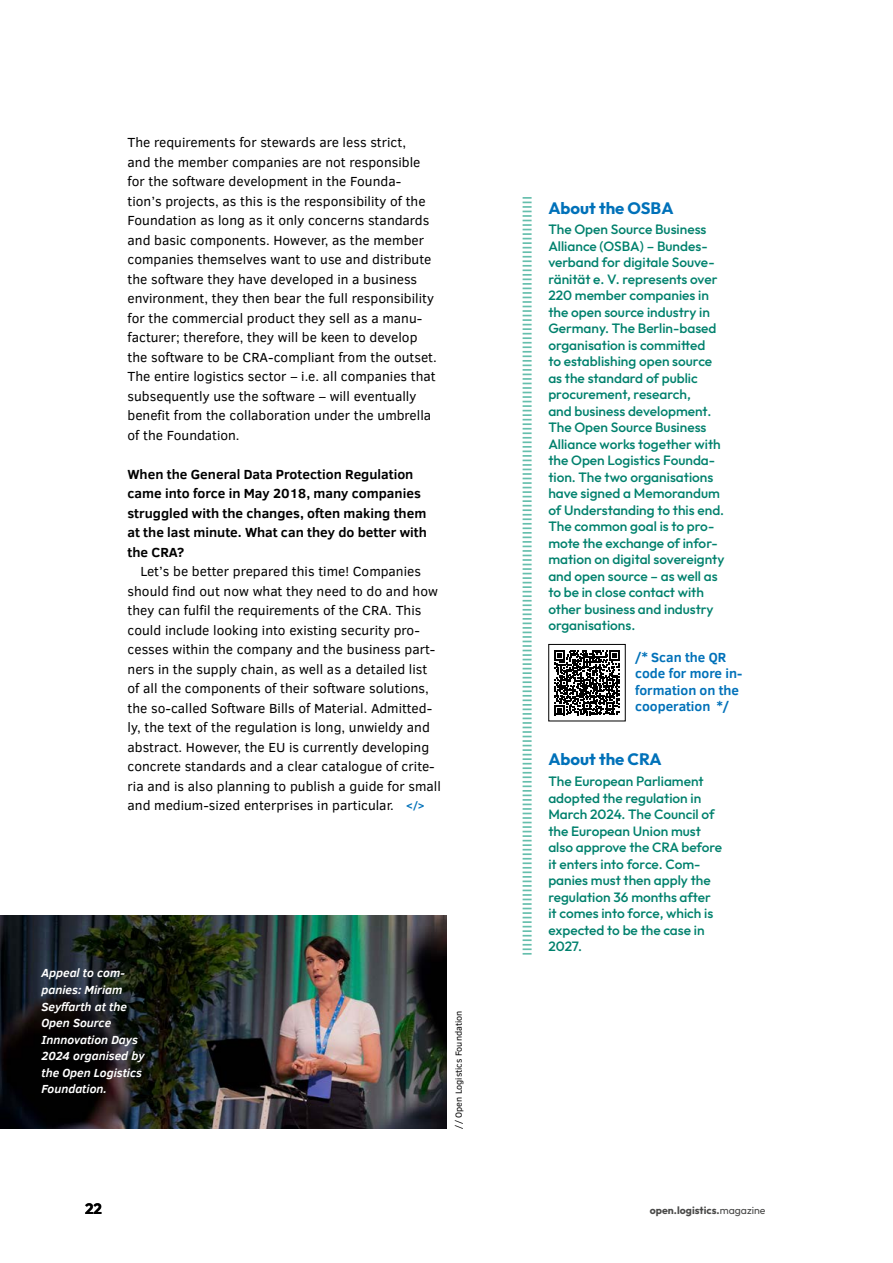
<style>
.page{position:relative;width:893px;height:1263px;background:#fff}
.page>*{position:absolute;margin:0;border:0;box-sizing:border-box;transform-origin:0 0}
.t1{font:700 16.5px "Outfit";color:#0071b9}
.t2{font:700 15px "Outfit";color:#000}
.t3{font:13.5px/19.5px "Clear Sans";color:#000}
.t4{font:500 13.5px/16.5px "Outfit";color:#00816d}
.t5{font:700 13.5px/19.5px "Clear Sans";color:#000}
.t6{font:700 13.5px/16.5px "Clear Sans";color:#0071b9}
.t7{font:italic 700 12px/16.5px "Clear Sans";color:#fff}
.t8{font:700 10.5px "Outfit";color:#4a4a49}
.t9{font:9px "Clear Sans";color:#000}
.s1{font-family:"Outfit";font-weight:500;font-size:12px;color:#0071b9}
.s2{font-weight:400}
</style>
<div class="page">
<img style="left:0;top:916px;width:446px;height:213px">
<svg style="left:523px;top:197px;width:9px;height:758px"></svg>
<svg style="left:554px;top:650px;width:65px;height:65px"></svg>
<div style="left:548px;top:644px;width:78px;height:77px;border:1px solid #000"></div>
<p class="t3" style="left:128px;top:132px;width:311px">The requirements for stewards are less strict,<br>and the member companies are not responsible for the software development in the Founda&shy;tion’s projects, as this is the responsibility of the Foundation as long as it only concerns standards and basic components. However, as the member companies themselves want to use and distribute the software they have developed in a business environment, they then bear the full responsibility for the commercial product they sell as a manu&shy;facturer; therefore, they will be keen to develop the software to be CRA-compliant from the outset.<br>The entire logistics sector – i.e. all companies that subsequently use the software – will eventually benefit from the collaboration under the umbrella of the Foundation.</p>
<p class="t5" style="left:128px;top:463px;width:301px">When the General Data Protection Regulation came into force in May 2018, many companies struggled with the changes, often making them at the last minute. What can they do better with the CRA?</p>
<p class="t3" style="left:128px;top:561px;width:315px;text-indent:13px">Let’s be better prepared this time! Companies should find out now what they need to do and how they can fulfil the requirements of the CRA. This could include looking into existing security pro&shy;cesses within the company and the business part&shy;ners in the supply chain, as well as a detailed list of all the components of their software solutions, the so-called Software Bills of Material. Admitted&shy;ly, the text of the regulation is long, unwieldy and abstract. However, the EU is currently developing concrete standards and a clear catalogue of crite&shy;ria and is also planning to publish a guide for small and medium-sized enterprises in particular. <span class="s1">&lt;/&gt;</span></p>
<p class="t7" style="left:41px;top:964px;width:105px">Appeal to com&shy;panies: Miriam<br>Seyffarth at the<br>Open Source<br>Innnovation Days<br>2024 organised by the Open Logistics<br>Foundation.</p>
<p class="t9" style="left:452px;top:1129px;width:119px;rotate:-90deg">// Open Logistics Foundation</p>
<p class="t1" style="left:548px;top:197px;width:127px">About the OSBA</p>
<p class="t4" style="left:548px;top:221px;width:178px">The Open Source Business<br>Alliance (OSBA) – Bundes&shy;verband for digitale Souve&shy;ränität e. V. represents over<br>220 member companies in the open source industry in<br>Germany. The Berlin-based organisation is committed<br>to establishing open source as the standard of public procurement, research,<br>and business development.<br>The Open Source Business<br>Alliance works together with the Open Logistics Founda&shy;tion. The two organisations have signed a Memorandum of Understanding to this end.<br>The common goal is to pro&shy;mote the exchange of infor&shy;mation on digital sovereignty and open source – as well as to be in close contact with other business and industry organisations.</p>
<p class="t6" style="left:635px;top:648px;width:109px">/* Scan the QR code for more in&shy;formation on the cooperation */</p>
<p class="t1" style="left:548px;top:749px;width:115px">About the CRA</p>
<p class="t4" style="left:548px;top:773px;width:175px">The European Parliament adopted the regulation in<br>March 2024. The Council of the European Union must also approve the CRA before it enters into force. Com&shy;panies must then apply the regulation 36 months after it comes into force, which is expected to be the case in<br>2027.</p>
<p class="t2" style="left:85px;top:1199px;width:18px">22</p>
<p class="t8" style="left:650px;top:1204px;width:117px">open.logistics.<span class="s2">magazine</span></p>
</div>
